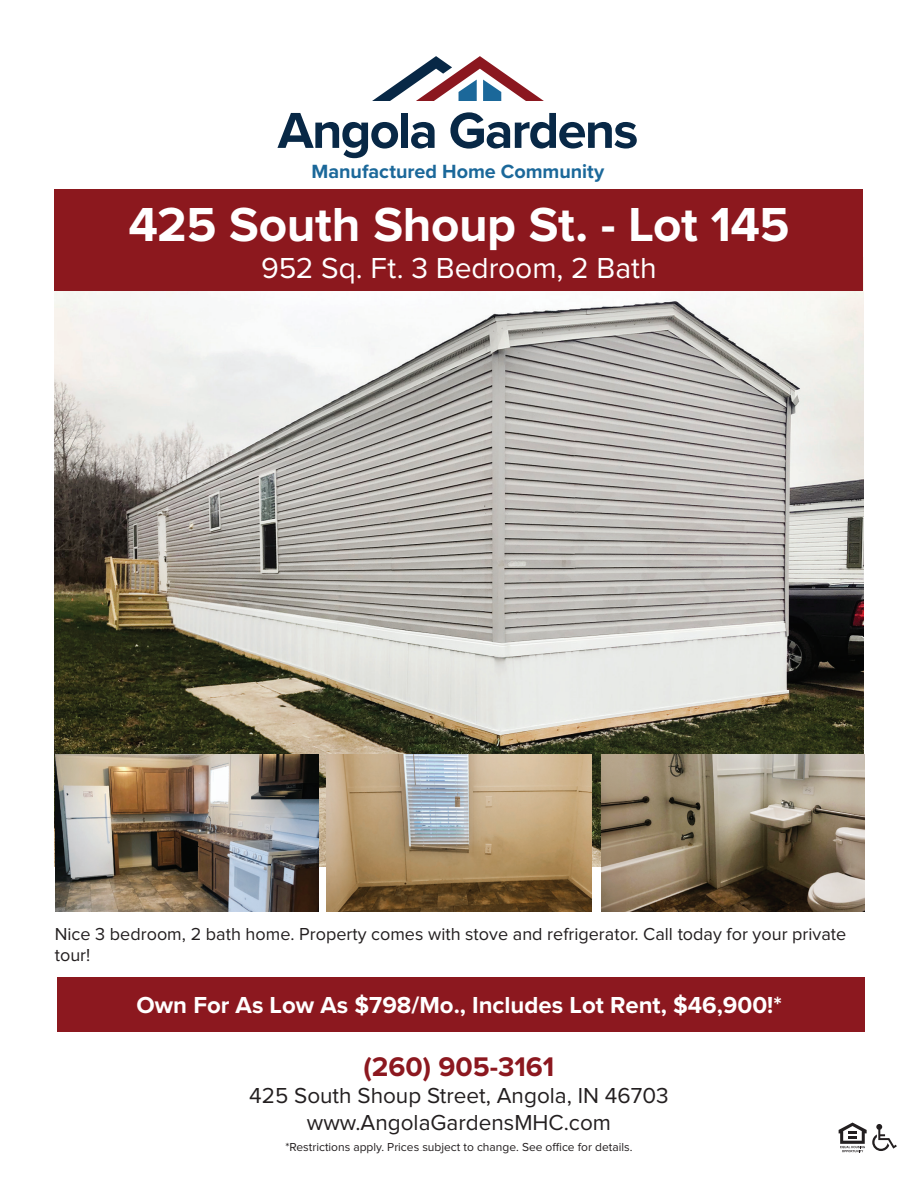
<style>
.page{position:relative;width:918px;height:1188px;background:#fff}
.page>*{position:absolute;margin:0;border:0;box-sizing:border-box;transform-origin:0 0}
.t1{font:700 52.35px "Proxima Nova";letter-spacing:-.035em;color:#082846}
.t2{font:700 49.5px "Proxima Nova";letter-spacing:-.01em;color:#fff}
.t3{font:30px "Proxima Nova";letter-spacing:-.005em;color:#fff}
.t4{font:700 27.9px "Proxima Nova";color:#8c181f}
.t5{font:700 24px "Proxima Nova";color:#fff}
.t6{font:22.5px/27px "Proxima Nova";color:#231f20;text-align:center}
.t7{font:700 19.8px "Proxima Nova";letter-spacing:-.005em;color:#1b689a}
.t8{font:18px/21px "Proxima Nova";color:#231f20}
.t9{font:12px "Proxima Nova";color:#231f20}
</style>
<div class="page">
<img style="left:55px;top:259px;width:809px;height:608px">
<div style="left:55px;top:189px;width:808px;height:102px;background:#8c181e"></div>
<svg style="left:372px;top:56px;width:172px;height:45px"></svg>
<svg style="left:839px;top:1123px;width:58px;height:29px"></svg>
<img style="left:327px;top:755px;width:264px;height:157px">
<img style="left:601px;top:755px;width:263px;height:157px">
<img style="left:56px;top:755px;width:262px;height:157px">
<div style="left:57px;top:977px;width:808px;height:55px;background:#8c181f"></div>
<h1 class="t1" style="left:278px;top:91px;width:362px">Angola Gardens</h1>
<p class="t7" style="left:312px;top:156px;width:294px">Manufactured Home Community</p>
<h2 class="t2" style="left:128px;top:196px;width:663px">425 South Shoup St. - Lot 145</h2>
<h3 class="t3" style="left:261px;top:254px;width:397px">952 Sq. Ft. 3 Bedroom, 2 Bath</h3>
<p class="t8" style="left:55px;top:925px;width:793px">Nice 3 bedroom, 2 bath home. Property comes with stove and refrigerator. Call today for your private tour!</p>
<h3 class="t5" style="left:136px;top:987px;width:647px">Own For As Low As $798/Mo., Includes Lot Rent, $46,900!*</h3>
<h3 class="t4" style="left:364px;top:1051px;width:192px">(260) 905-3161</h3>
<p class="t6" style="left:249px;top:1083px;width:421px">425 South Shoup Street, Angola, IN 46703 www.AngolaGardensMHC.com</p>
<p class="t9" style="left:286px;top:1142px;width:348px">*Restrictions apply. Prices subject to change. See office for details.</p>
</div>
